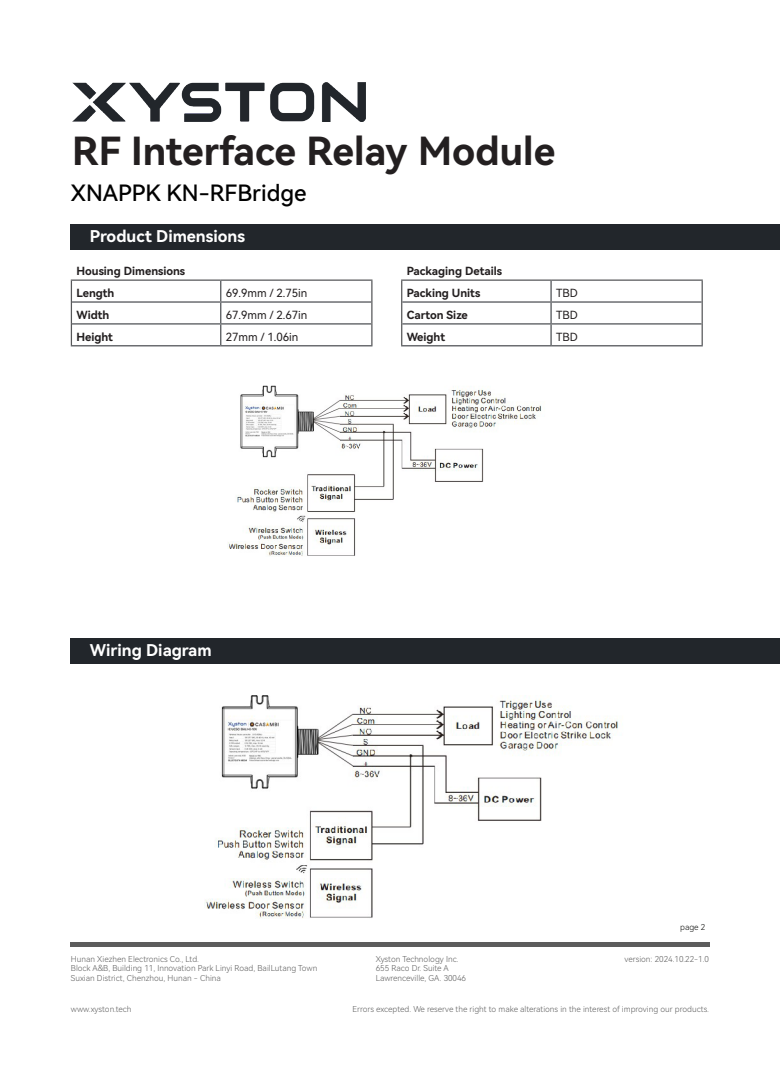
<style>
.page{position:relative;width:780px;height:1088px;background:#fff}
.page>*{position:absolute;margin:0;border:0;box-sizing:border-box;transform-origin:0 0}
.t1{font:38.75px "Harmony OS Sans Bold";color:#231f20}
.t2{font:22.5px "Harmony OS Sans Medium";color:#000}
.Paragraph_Style_2{font:16.25px "Harmony OS Sans Bold";color:#fff}
.t3{font:11.25px "Harmony OS Sans Bold";color:#231f20}
.t4{font:11.25px "Harmony OS Sans";color:#231f20}
.t5{font:8.12px/9.8px "Harmony OS Sans Light";color:#5c5c5c}
.t6{font:8.12px "Harmony OS Sans Light";color:#040503}
</style>
<div class="page">
<img style="left:204px;top:695px;width:414px;height:224px">
<div style="left:71px;top:224px;width:709px;height:26px;background:#22262b"></div>
<hr style="left:71px;top:345px;width:150px;height:1px;background:#4e5155">
<hr style="left:221px;top:345px;width:151px;height:1px;background:#4e5155">
<hr style="left:71px;top:279px;width:150px;height:2px;background:#57585a">
<hr style="left:221px;top:279px;width:151px;height:2px;background:#57585a">
<hr style="left:72px;top:301px;width:149px;height:2px;background:#4e5155">
<hr style="left:221px;top:301px;width:150px;height:2px;background:#4e5155">
<svg style="left:220px;top:281px;width:1px;height:64px"></svg>
<hr style="left:72px;top:323px;width:149px;height:1px;background:#4e5155">
<hr style="left:221px;top:323px;width:150px;height:1px;background:#4e5155">
<svg style="left:71px;top:281px;width:1px;height:64px"></svg>
<svg style="left:371px;top:281px;width:1px;height:64px"></svg>
<hr style="left:401px;top:345px;width:150px;height:1px;background:#4e5155">
<hr style="left:551px;top:345px;width:151px;height:1px;background:#4e5155">
<hr style="left:401px;top:279px;width:150px;height:2px;background:#57585a">
<hr style="left:551px;top:279px;width:151px;height:2px;background:#57585a">
<hr style="left:402px;top:301px;width:149px;height:2px;background:#4e5155">
<hr style="left:551px;top:301px;width:150px;height:2px;background:#4e5155">
<svg style="left:550px;top:281px;width:1px;height:64px"></svg>
<hr style="left:402px;top:323px;width:149px;height:1px;background:#4e5155">
<hr style="left:551px;top:323px;width:150px;height:1px;background:#4e5155">
<svg style="left:401px;top:281px;width:1px;height:64px"></svg>
<svg style="left:701px;top:281px;width:1px;height:64px"></svg>
<div style="left:71px;top:638px;width:709px;height:26px;background:#22262b"></div>
<hr style="left:71px;top:942px;width:638px;height:4px;background:#5c5c5c">
<img style="left:227px;top:385px;width:315px;height:172px">
<img style="left:72px;top:82px;width:293px;height:39px">
<p class="t1" style="left:72px;top:125px;width:484px">RF Interface Relay Module</p>
<p class="t2" style="left:71px;top:178px;width:237px">XNAPPK KN-RFBridge</p>
<p class="Paragraph_Style_2" style="left:90px;top:225px;width:157px">Product Dimensions</p>
<p class="t3" style="left:76px;top:263px;width:110px">Housing Dimensions</p>
<p class="t3" style="left:76px;top:285px;width:39px">Length</p>
<p class="t4" style="left:226px;top:285px;width:83px">69.9mm / 2.75in</p>
<p class="t3" style="left:76px;top:307px;width:34px">Width</p>
<p class="t4" style="left:226px;top:307px;width:83px">67.9mm / 2.67in</p>
<p class="t3" style="left:76px;top:329px;width:38px">Height</p>
<p class="t4" style="left:226px;top:329px;width:74px">27mm / 1.06in</p>
<p class="t3" style="left:406px;top:263px;width:97px">Packaging Details</p>
<p class="t3" style="left:406px;top:285px;width:75px">Packing Units</p>
<p class="t4" style="left:556px;top:285px;width:23px">TBD</p>
<p class="t3" style="left:406px;top:307px;width:63px">Carton Size</p>
<p class="t4" style="left:556px;top:307px;width:23px">TBD</p>
<p class="t3" style="left:406px;top:329px;width:40px">Weight</p>
<p class="t4" style="left:556px;top:329px;width:23px">TBD</p>
<p class="Paragraph_Style_2" style="left:90px;top:639px;width:123px">Wiring Diagram</p>
<p class="t5" style="left:71px;top:953px;width:130px">Hunan Xiezhen Electronics Co., Ltd.</p>
<p class="t5" style="left:71px;top:963px;width:248px">Block A&amp;B, Building 11, Innovation Park Linyi Road, BailLutang Town<br>Suxian District, Chenzhou, Hunan - China</p>
<p class="t5" style="left:376px;top:953px;width:84px">Xyston Technology Inc.</p>
<p class="t5" style="left:376px;top:963px;width:75px">655 Raco Dr. Suite A</p>
<p class="t5" style="left:376px;top:973px;width:92px">Lawrenceville, GA. 30046</p>
<p class="t6" style="left:680px;top:921px;width:27px">page 2</p>
<p class="t5" style="left:624px;top:953px;width:86px">version: 2024.10.22-1.0</p>
<p class="t5" style="left:71px;top:1003px;width:62px">www.xyston.tech</p>
<p class="t5" style="left:352px;top:1003px;width:358px">Errors excepted. We reserve the right to make alterations in the interest of improving our products.</p>
</div>
